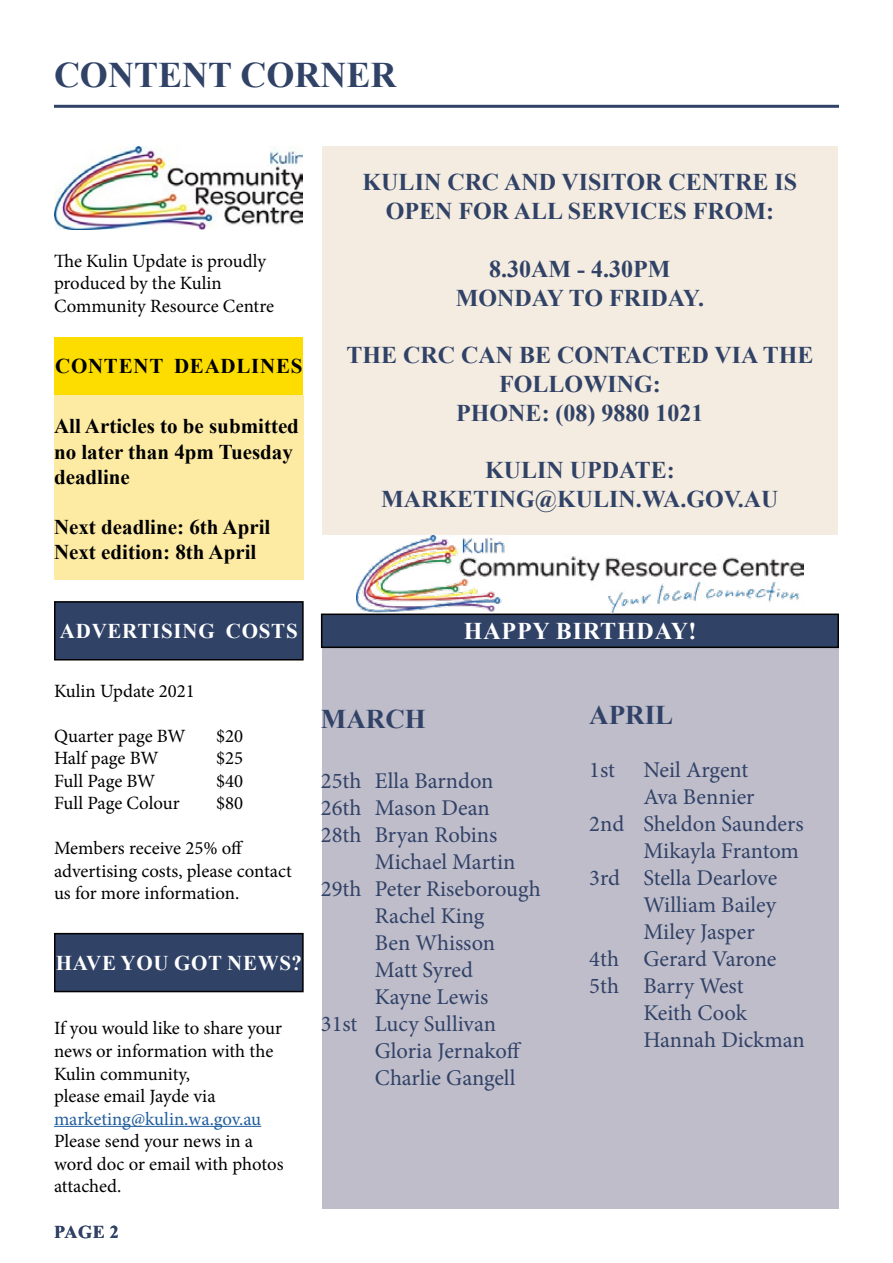
<style>
.page{position:relative;width:893px;height:1263px;background:#fff}
.page>*{position:absolute;margin:0;border:0;box-sizing:border-box;transform-origin:0 0}
.t1{font:700 36px "Times New Roman";color:#314267}
.t2{font:700 27px "Times New Roman";color:#314267}
.t3{font:700 24px/28.8px "Times New Roman";color:#314267;text-align:center}
.t4{font:700 24px "Times New Roman";letter-spacing:.035em;color:#fff}
.t5{font:22.5px "Minion Pro";color:#314267}
.t6{font:700 21px/25.2px "Times New Roman";color:#000}
.t7{font:700 21px "Times New Roman";letter-spacing:.035em;color:#fff}
.t8{font:700 21px "Times New Roman";letter-spacing:.035em;color:#000}
.t9{font:18.75px/22.5px "Minion Pro";color:#000}
.t10{font:18.75px "Minion Pro";letter-spacing:-.005em;color:#215e9e}
.t11{font:700 18px "Times New Roman";color:#314267}
</style>
<div class="page">
<div style="left:322px;top:648px;width:517px;height:561px;background:#bfbdca"></div>
<hr style="left:54px;top:105px;width:785px;height:3px;background:#314267">
<div style="left:55px;top:337px;width:248px;height:58px;background:#fddc00"></div>
<div style="left:54px;top:396px;width:250px;height:184px;background:#fdeba4"></div>
<div style="left:55px;top:602px;width:248px;height:58px;background:#314267"></div>
<div style="left:54px;top:601px;width:250px;height:59px;border:2px solid #000"></div>
<div style="left:322px;top:146px;width:516px;height:389px;background:#f4ece0"></div>
<div style="left:322px;top:614px;width:516px;height:33px;background:#314267"></div>
<div style="left:321px;top:613px;width:518px;height:35px;border:2px solid #000"></div>
<img style="left:54px;top:146px;width:248px;height:84px">
<img style="left:357px;top:535px;width:446px;height:78px">
<div style="left:55px;top:934px;width:248px;height:57px;background:#314267"></div>
<div style="left:54px;top:933px;width:250px;height:59px;border:2px solid #000"></div>
<hr style="left:54px;top:1126px;width:207px;height:1px;background:#215e9e">
<h1 class="t1" style="left:54px;top:49px;width:344px">CONTENT CORNER</h1>
<p class="t9" style="left:54px;top:250px;width:222px">The Kulin Update is proudly produced by the Kulin<br>Community Resource Centre</p>
<p class="t8" style="left:55px;top:351px;width:249px">CONTENT DEADLINES</p>
<p class="t6" style="left:54px;top:413px;width:246px">All Articles to be submitted no later than 4pm Tuesday deadline</p>
<p class="t6" style="left:54px;top:514px;width:218px">Next deadline: 6th April<br>Next edition: 8th April</p>
<p class="t3" style="left:363px;top:167px;width:436px">KULIN CRC AND VISITOR CENTRE IS<br>OPEN FOR ALL SERVICES FROM:</p>
<p class="t3" style="left:456px;top:254px;width:250px">8.30AM - 4.30PM<br>MONDAY TO FRIDAY.</p>
<p class="t3" style="left:347px;top:340px;width:468px">THE CRC CAN BE CONTACTED VIA THE<br>FOLLOWING:<br>PHONE: (08) 9880 1021</p>
<p class="t3" style="left:381px;top:455px;width:399px">KULIN UPDATE:<br>MARKETING@KULIN.WA.GOV.AU</p>
<p class="t7" style="left:60px;top:616px;width:239px">ADVERTISING COSTS</p>
<p class="t9" style="left:54px;top:679px;width:142px">Kulin Update 2021</p>
<p class="t9" style="left:54px;top:724px;width:133px">Quarter page BW</p>
<p class="t9" style="left:216px;top:724px;width:28px">$20</p>
<p class="t9" style="left:54px;top:747px;width:106px">Half page BW</p>
<p class="t9" style="left:216px;top:747px;width:28px">$25</p>
<p class="t9" style="left:54px;top:769px;width:103px">Full Page BW</p>
<p class="t9" style="left:216px;top:769px;width:28px">$40</p>
<p class="t9" style="left:54px;top:792px;width:127px">Full Page Colour</p>
<p class="t9" style="left:216px;top:792px;width:28px">$80</p>
<p class="t9" style="left:54px;top:837px;width:239px">Members receive 25% off advertising costs, please contact us for more information.</p>
<p class="t7" style="left:56px;top:947px;width:248px">HAVE YOU GOT NEWS?</p>
<p class="t9" style="left:54px;top:1017px;width:230px">If you would like to share your news or information with the<br>Kulin community,<br>please email Jayde via</p>
<p class="t10" style="left:54px;top:1106px;width:209px">marketing@kulin.wa.gov.au</p>
<p class="t9" style="left:54px;top:1130px;width:231px">Please send your news in a word doc or email with photos attached.</p>
<p class="t11" style="left:54px;top:1219px;width:66px">PAGE 2</p>
<p class="t4" style="left:464px;top:614px;width:234px">HAPPY BIRTHDAY!</p>
<h2 class="t2" style="left:321px;top:700px;width:106px">MARCH</h2>
<p class="t5" style="left:321px;top:765px;width:174px">25th Ella Barndon</p>
<p class="t5" style="left:321px;top:792px;width:170px">26th Mason Dean</p>
<p class="t5" style="left:321px;top:819px;width:178px">28th Bryan Robins</p>
<p class="t5" style="left:375px;top:846px;width:142px">Michael Martin</p>
<p class="t5" style="left:321px;top:873px;width:221px">29th Peter Riseborough</p>
<p class="t5" style="left:375px;top:900px;width:111px">Rachel King</p>
<p class="t5" style="left:375px;top:927px;width:122px">Ben Whisson</p>
<p class="t5" style="left:375px;top:954px;width:100px">Matt Syred</p>
<p class="t5" style="left:375px;top:981px;width:115px">Kayne Lewis</p>
<p class="t5" style="left:321px;top:1008px;width:177px">31st Lucy Sullivan</p>
<p class="t5" style="left:375px;top:1035px;width:148px">Gloria Jernakoff</p>
<p class="t5" style="left:375px;top:1062px;width:142px">Charlie Gangell</p>
<h2 class="t2" style="left:589px;top:696px;width:85px">APRIL</h2>
<p class="t5" style="left:589px;top:754px;width:27px">1st</p>
<p class="t5" style="left:643px;top:754px;width:106px">Neil Argent</p>
<p class="t5" style="left:643px;top:781px;width:113px">Ava Bennier</p>
<p class="t5" style="left:589px;top:808px;width:216px">2nd Sheldon Saunders</p>
<p class="t5" style="left:643px;top:835px;width:157px">Mikayla Frantom</p>
<p class="t5" style="left:589px;top:862px;width:190px">3rd Stella Dearlove</p>
<p class="t5" style="left:643px;top:889px;width:134px">William Bailey</p>
<p class="t5" style="left:643px;top:916px;width:113px">Miley Jasper</p>
<p class="t5" style="left:589px;top:943px;width:189px">4th Gerard Varone</p>
<p class="t5" style="left:589px;top:970px;width:156px">5th Barry West</p>
<p class="t5" style="left:643px;top:997px;width:105px">Keith Cook</p>
<p class="t5" style="left:643px;top:1024px;width:163px">Hannah Dickman</p>
</div>
